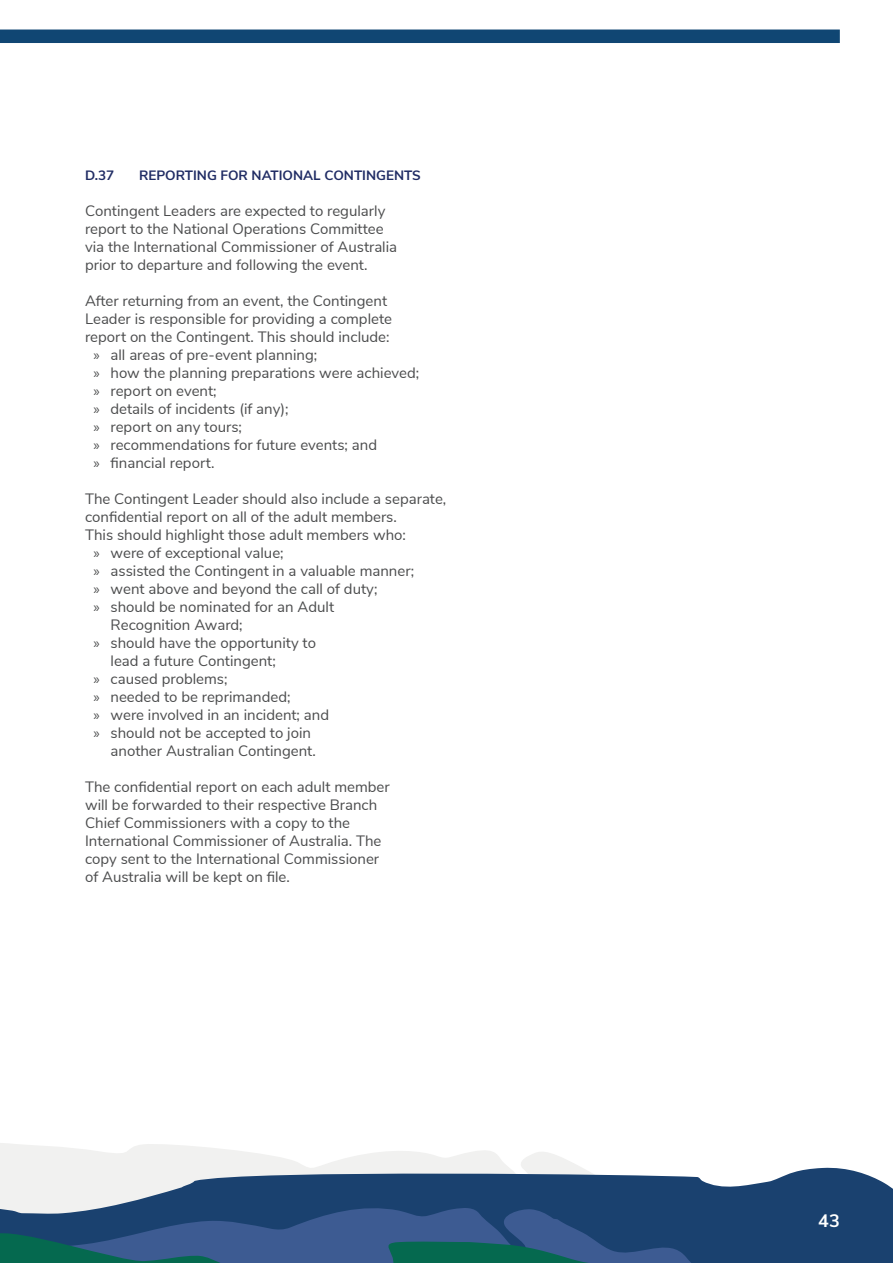
<style>
.page{position:relative;width:893px;height:1263px;background:#fff}
.page>*{position:absolute;margin:0;border:0;box-sizing:border-box;transform-origin:0 0}
.t1{font:700 18px "Nunito Sans";color:#fff}
._3_0_Body_Copy{font:15px/18px "Nunito Sans";color:#4b4c4d}
._2_0_Body_Header{font:700 13.5px "Nunito Sans";color:#202c64}
.s1{font-family:"Myriad Pro"}
</style>
<div class="page">
<div style="left:0;top:30px;width:840px;height:13px;background:#104673"></div>
<svg style="left:0;top:1143px;width:832px;height:25px"></svg>
<svg style="left:0;top:1168px;width:893px;height:35px;fill:#1a416f"></svg>
<svg style="left:0;top:1203px;width:893px;height:22px;fill:#1a416f"></svg>
<svg style="left:0;top:1225px;width:893px;height:38px"></svg>
<p class="_2_0_Body_Header" style="left:85px;top:165px;width:31px">D.37</p>
<p class="_2_0_Body_Header" style="left:139px;top:165px;width:283px">REPORTING FOR NATIONAL CONTINGENTS</p>
<p class="_3_0_Body_Copy" style="left:85px;top:200px;width:314px">Contingent Leaders are expected to regularly report to the National Operations Committee via the International Commissioner of Australia prior to departure and following the event.</p>
<p class="_3_0_Body_Copy" style="left:85px;top:290px;width:308px">After returning from an event, the Contingent<br>Leader is responsible for providing a complete report on the Contingent. This should include:</p>
<p class="_3_0_Body_Copy" style="left:94px;top:344px;width:225px"><span class="s1">»</span> all areas of pre-event planning;</p>
<p class="_3_0_Body_Copy" style="left:94px;top:362px;width:327px"><span class="s1">»</span> how the planning preparations were achieved;</p>
<p class="_3_0_Body_Copy" style="left:94px;top:380px;width:125px"><span class="s1">»</span> report on event;</p>
<p class="_3_0_Body_Copy" style="left:94px;top:398px;width:197px"><span class="s1">»</span> details of incidents (if any);</p>
<p class="_3_0_Body_Copy" style="left:94px;top:416px;width:150px"><span class="s1">»</span> report on any tours;</p>
<p class="_3_0_Body_Copy" style="left:94px;top:434px;width:285px"><span class="s1">»</span> recommendations for future events; and</p>
<p class="_3_0_Body_Copy" style="left:94px;top:452px;width:123px"><span class="s1">»</span> financial report.</p>
<p class="_3_0_Body_Copy" style="left:85px;top:488px;width:363px">The Contingent Leader should also include a separate, confidential report on all of the adult members.<br>This should highlight those adult members who:</p>
<p class="_3_0_Body_Copy" style="left:94px;top:542px;width:192px"><span class="s1">»</span> were of exceptional value;</p>
<p class="_3_0_Body_Copy" style="left:94px;top:560px;width:322px"><span class="s1">»</span> assisted the Contingent in a valuable manner;</p>
<p class="_3_0_Body_Copy" style="left:94px;top:578px;width:285px"><span class="s1">»</span> went above and beyond the call of duty;</p>
<p class="_3_0_Body_Copy" style="left:111px;top:596px;width:225px;text-indent:-17px"><span class="s1">»</span> should be nominated for an Adult<br>Recognition Award;</p>
<p class="_3_0_Body_Copy" style="left:111px;top:632px;width:207px;text-indent:-17px"><span class="s1">»</span> should have the opportunity to lead a future Contingent;</p>
<p class="_3_0_Body_Copy" style="left:94px;top:668px;width:135px"><span class="s1">»</span> caused problems;</p>
<p class="_3_0_Body_Copy" style="left:94px;top:686px;width:198px"><span class="s1">»</span> needed to be reprimanded;</p>
<p class="_3_0_Body_Copy" style="left:94px;top:704px;width:237px"><span class="s1">»</span> were involved in an incident; and</p>
<p class="_3_0_Body_Copy" style="left:111px;top:722px;width:207px;text-indent:-17px"><span class="s1">»</span> should not be accepted to join another Australian Contingent.</p>
<p class="_3_0_Body_Copy" style="left:85px;top:776px;width:306px">The confidential report on each adult member will be forwarded to their respective Branch Chief Commissioners with a copy to the International Commissioner of Australia. The copy sent to the International Commissioner of Australia will be kept on file.</p>
<p class="t1" style="left:818px;top:1208px;width:23px">43</p>
</div>
